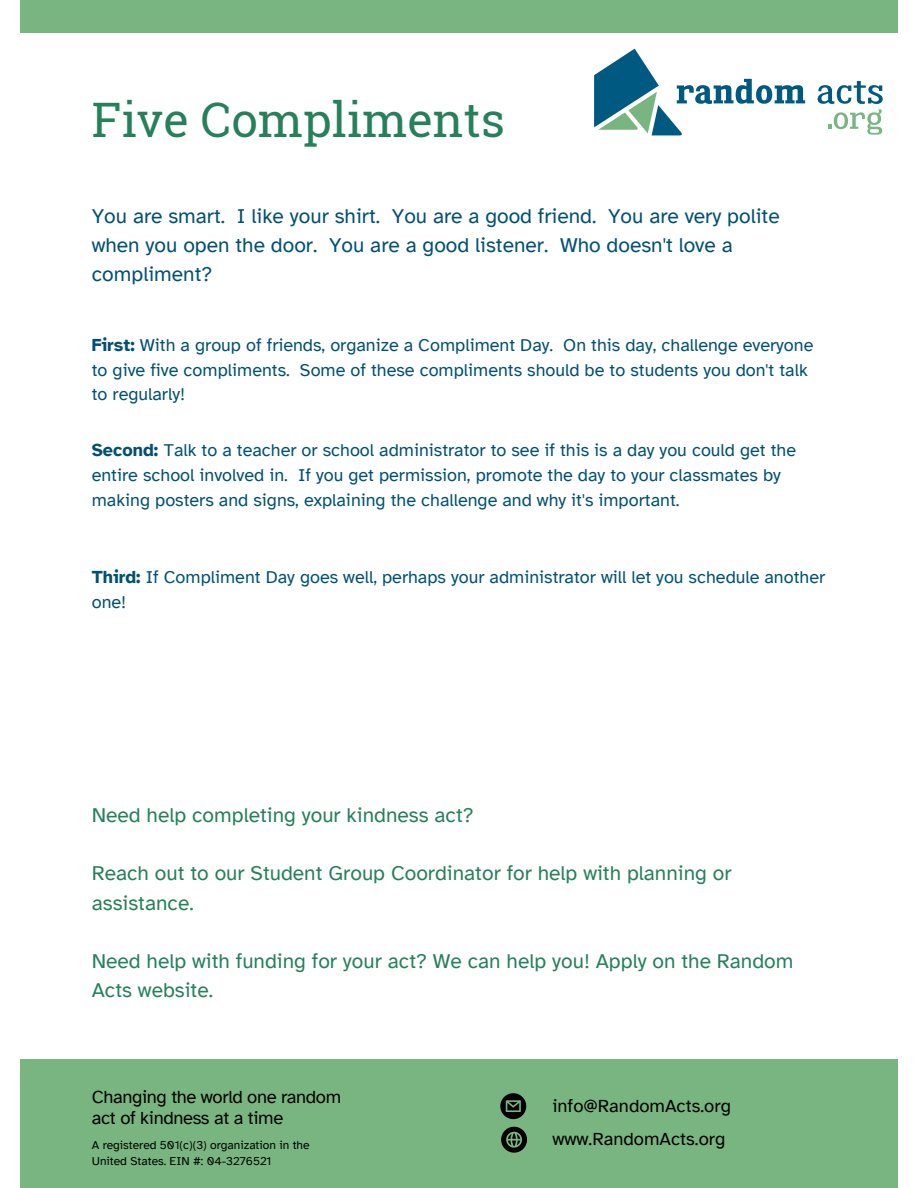
<style>
.page{position:relative;width:918px;height:1188px;background:#fff}
.page>*{position:absolute;margin:0;border:0;box-sizing:border-box;transform-origin:0 0}
.t1{font:47.55px "Roboto Slab";color:#26805c}
.t2{font:21px/29.2px "Atkinson Hyperlegible";color:#26805c}
.t3{font:21px/29.2px "Atkinson Hyperlegible";color:#005073}
.t4{font:18.45px/21.3px "Atkinson Hyperlegible";letter-spacing:-.02em;color:#000}
.t5{font:18.45px "Atkinson Hyperlegible";color:#000}
.t6{font:18px/24.8px "Atkinson Hyperlegible";color:#005073}
.t7{font:12px/16px "Atkinson Hyperlegible";color:#000}
.s1{font-weight:700}
</style>
<div class="page">
<div style="left:20px;top:1059px;width:878px;height:129px;background:#79b580"></div>
<svg style="left:500px;top:1093px;width:26px;height:26px"></svg>
<svg style="left:501px;top:1127px;width:26px;height:26px"></svg>
<div style="left:20px;top:0;width:878px;height:33px;background:#79b580"></div>
<svg style="left:594px;top:49px;width:211px;height:87px"></svg>
<svg style="left:818px;top:81px;width:65px;height:54px"></svg>
<h1 class="t1" style="left:92px;top:87px;width:415px">Five Compliments</h1>
<p class="t3" style="left:92px;top:201px;width:689px">You are smart. I like your shirt. You are a good friend. You are very polite when you open the door. You are a good listener. Who doesn't love a compliment?</p>
<h2 class="t6" style="left:92px;top:333px;width:723px"><span class="s1">First:</span> With a group of friends, organize a Compliment Day. On this day, challenge everyone to give five compliments. Some of these compliments should be to students you don't talk to regularly!</h2>
<h2 class="t6" style="left:92px;top:438px;width:706px"><span class="s1">Second:</span> Talk to a teacher or school administrator to see if this is a day you could get the entire school involved in. If you get permission, promote the day to your classmates by making posters and signs, explaining the challenge and why it's important.</h2>
<h2 class="t6" style="left:92px;top:565px;width:735px"><span class="s1">Third:</span> If Compliment Day goes well, perhaps your administrator will let you schedule another one!</h2>
<h3 class="t2" style="left:92px;top:800px;width:383px">Need help completing your kindness act?</h3>
<p class="t2" style="left:92px;top:859px;width:641px">Reach out to our Student Group Coordinator for help with planning or assistance.</p>
<p class="t2" style="left:92px;top:946px;width:703px">Need help with funding for your act? We can help you! Apply on the Random<br>Acts website.</p>
<h3 class="t4" style="left:92px;top:1086px;width:251px">Changing the world one random act of kindness at a time</h3>
<h2 class="t7" style="left:92px;top:1138px;width:219px">A registered 501(c)(3) organization in the<br>United States. EIN #: 04-3276521</h2>
<h3 class="t5" style="left:552px;top:1094px;width:180px">info@RandomActs.org</h3>
<h3 class="t5" style="left:552px;top:1128px;width:175px">www.RandomActs.org</h3>
</div>
